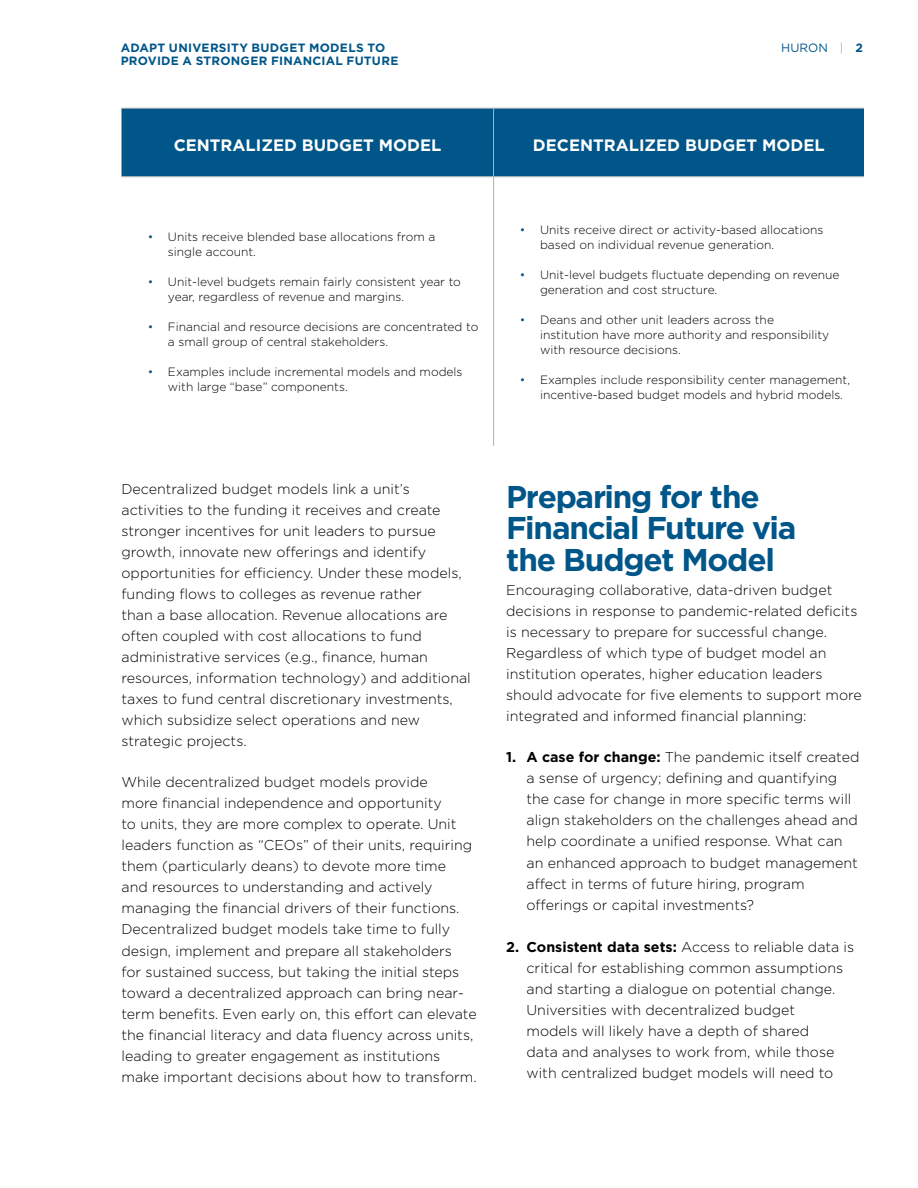
<style>
.page{position:relative;width:918px;height:1188px;background:#fff}
.page>*{position:absolute;margin:0;border:0;box-sizing:border-box;transform-origin:0 0}
.t1{font:700 31.5px/31.5px "Gotham";letter-spacing:-.04em;color:#005689}
.t2{font:700 16.5px "Gotham";color:#fff}
.t3{font:300 14.25px/21px "Gotham";color:#000}
.t4{font:300 12px/15px "Gotham";color:#000}
.t5{font:700 12px/13.5px "Gotham";letter-spacing:.02em;color:#005689}
.t6{font:12px "Gotham";color:#005689}
.s1{color:#6bc4ef}
.s2{font-weight:700}
.s3{color:#005689}
</style>
<div class="page">
<div style="left:122px;top:109px;width:742px;height:67px;background:#005689"></div>
<hr style="left:122px;top:108px;width:372px;height:1px;background:#b1b4b6">
<hr style="left:494px;top:108px;width:370px;height:1px;background:#b1b4b6">
<hr style="left:493px;top:108px;width:1px;height:69px;background:#b1b4b6">
<hr style="left:122px;top:176px;width:372px;height:1px;background:#b1b4b6">
<hr style="left:494px;top:176px;width:370px;height:1px;background:#b1b4b6">
<hr style="left:493px;top:177px;width:1px;height:269px;background:#b1b4b6">
<p class="t5" style="left:121px;top:41px;width:279px">ADAPT UNIVERSITY BUDGET MODELS TO<br>PROVIDE A STRONGER FINANCIAL FUTURE</p>
<p class="t6" style="left:781px;top:40px;width:83px">HURON <span class="s1">|</span> <span class="s2">2</span></p>
<p class="t2" style="left:174px;top:134px;width:269px">CENTRALIZED BUDGET MODEL</p>
<p class="t2" style="left:533px;top:134px;width:293px">DECENTRALIZED BUDGET MODEL</p>
<p class="t4" style="left:168px;top:229px;width:269px;text-indent:-20px"><span class="s3">•</span> Units receive blended base allocations from a single account.</p>
<p class="t4" style="left:168px;top:274px;width:294px;text-indent:-20px"><span class="s3">•</span> Unit-level budgets remain fairly consistent year to year, regardless of revenue and margins.</p>
<p class="t4" style="left:168px;top:319px;width:312px;text-indent:-20px"><span class="s3">•</span> Financial and resource decisions are concentrated to a small group of central stakeholders.</p>
<p class="t4" style="left:168px;top:364px;width:296px;text-indent:-20px"><span class="s3">•</span> Examples include incremental models and models with large “base” components.</p>
<p class="t4" style="left:540px;top:222px;width:285px;text-indent:-20px"><span class="s3">•</span> Units receive direct or activity-based allocations based on individual revenue generation.</p>
<p class="t4" style="left:540px;top:267px;width:301px;text-indent:-20px"><span class="s3">•</span> Unit-level budgets fluctuate depending on revenue generation and cost structure.</p>
<p class="t4" style="left:540px;top:312px;width:291px;text-indent:-20px"><span class="s3">•</span> Deans and other unit leaders across the institution have more authority and responsibility with resource decisions.</p>
<p class="t4" style="left:540px;top:372px;width:312px;text-indent:-20px"><span class="s3">•</span> Examples include responsibility center management, incentive-based budget models and hybrid models.</p>
<p class="t3" style="left:122px;top:478px;width:351px">Decentralized budget models link a unit’s activities to the funding it receives and create stronger incentives for unit leaders to pursue growth, innovate new offerings and identify opportunities for efficiency. Under these models, funding flows to colleges as revenue rather<br>than a base allocation. Revenue allocations are often coupled with cost allocations to fund administrative services (e.g., finance, human resources, information technology) and additional taxes to fund central discretionary investments, which subsidize select operations and new strategic projects.</p>
<p class="t3" style="left:122px;top:772px;width:357px">While decentralized budget models provide<br>more financial independence and opportunity<br>to units, they are more complex to operate. Unit leaders function as “CEOs” of their units, requiring them (particularly deans) to devote more time<br>and resources to understanding and actively managing the financial drivers of their functions.<br>Decentralized budget models take time to fully design, implement and prepare all stakeholders<br>for sustained success, but taking the initial steps toward a decentralized approach can bring near&shy;term benefits. Even early on, this effort can elevate the financial literacy and data fluency across units, leading to greater engagement as institutions make important decisions about how to transform.</p>
<h1 class="t1" style="left:506px;top:481px;width:292px">Preparing for the<br>Financial Future via the Budget Model</h1>
<p class="t3" style="left:506px;top:579px;width:357px">Encouraging collaborative, data-driven budget decisions in response to pandemic-related deficits is necessary to prepare for successful change.<br>Regardless of which type of budget model an institution operates, higher education leaders should advocate for five elements to support more integrated and informed financial planning:</p>
<p class="t3" style="left:526px;top:747px;width:335px;text-indent:-20px"><span class="s2">1. A case for change:</span> The pandemic itself created a sense of urgency; defining and quantifying the case for change in more specific terms will align stakeholders on the challenges ahead and help coordinate a unified response. What can an enhanced approach to budget management affect in terms of future hiring, program offerings or capital investments?</p>
<p class="t3" style="left:526px;top:936px;width:329px;text-indent:-20px"><span class="s2">2. Consistent data sets:</span> Access to reliable data is critical for establishing common assumptions and starting a dialogue on potential change.<br>Universities with decentralized budget<br>models will likely have a depth of shared<br>data and analyses to work from, while those with centralized budget models will need to</p>
</div>
